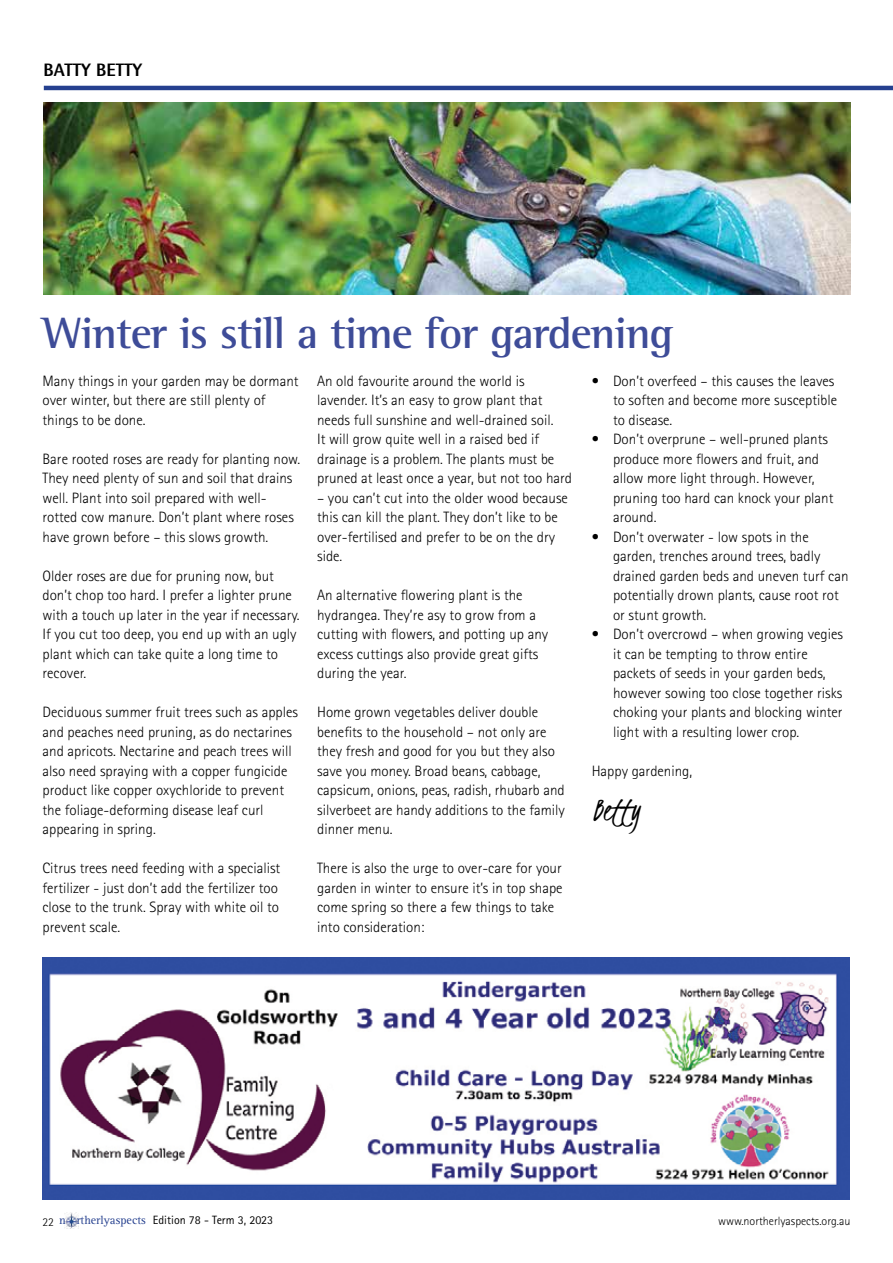
<style>
.page{position:relative;width:893px;height:1263px;background:#fff}
.page>*{position:absolute;margin:0;border:0;box-sizing:border-box;transform-origin:0 0}
.t1{font:700 45px "Rotis Semi Serif Std";letter-spacing:-.025em;color:#3e4c98}
.t2{font:36px "Kristi";color:#000}
.t3{font:800 18px "Rotis Semi Sans Std";color:#000}
.t4{font:300 15px/19.5px "Rotis Sans Serif Std";color:#000}
.t5{font:12px "Rotis Sans Serif Std";color:#000}
.t6{font:300 12px "Rotis Sans Serif Std";color:#000}
.s1{font-family:"Rotis Semi Sans Std";font-weight:300}
.s2{font-family:"Rotis Serif Std";color:#25408f}
</style>
<div class="page">
<img style="left:65px;top:1213px;width:13px;height:15px">
<hr style="left:44px;top:86px;width:849px;height:4px;background:#25408f">
<img style="left:43px;top:957px;width:806px;height:242px">
<img style="left:43px;top:102px;width:807px;height:193px">
<p class="t3" style="left:43px;top:59px;width:100px">BATTY BETTY</p>
<h1 class="t1" style="left:43px;top:306px;width:632px">Winter is still a time for gardening</h1>
<p class="t4" style="left:43px;top:371px;width:258px">Many things in your garden may be dormant over winter, but there are still plenty of things to be done.</p>
<p class="t4" style="left:43px;top:449px;width:259px">Bare rooted roses are ready for planting now.<br>They need plenty of sun and soil that drains well. Plant into soil prepared with well&shy;rotted cow manure. Don’t plant where roses have grown before – this slows growth.</p>
<p class="t4" style="left:43px;top:566px;width:259px">Older roses are due for pruning now, but don’t chop too hard. I prefer a lighter prune with a touch up later in the year if necessary.<br>If you cut too deep, you end up with an ugly plant which can take quite a long time to recover.</p>
<p class="t4" style="left:43px;top:702px;width:257px">Deciduous summer fruit trees such as apples and peaches need pruning, as do nectarines and apricots. Nectarine and peach trees will also need spraying with a copper fungicide product like copper oxychloride to prevent the foliage-deforming disease leaf curl appearing in spring.</p>
<p class="t4" style="left:43px;top:858px;width:239px">Citrus trees need feeding with a specialist fertilizer - just don’t add the fertilizer too close to the trunk. Spray with white oil to prevent scale.</p>
<p class="t4" style="left:317px;top:371px;width:256px">An old favourite around the world is lavender. It’s an easy to grow plant that needs full sunshine and well-drained soil.<br>It will grow quite well in a raised bed if drainage is a problem. The plants must be pruned at least once a year, but not too hard</p>
<p class="t4" style="left:317px;top:488px;width:252px">– you can’t cut into the older wood because this can kill the plant. They don’t like to be over-fertilised and prefer to be on the dry side.</p>
<p class="t4" style="left:317px;top:585px;width:233px">An alternative flowering plant is the hydrangea. They’re asy to grow from a cutting with flowers, and potting up any excess cuttings also provide great gifts during the year.</p>
<p class="t4" style="left:317px;top:702px;width:249px">Home grown vegetables deliver double benefits to the household – not only are they fresh and good for you but they also save you money. Broad beans, cabbage, capsicum, onions, peas, radish, rhubarb and silverbeet are handy additions to the family dinner menu.</p>
<p class="t4" style="left:317px;top:858px;width:247px">There is also the urge to over-care for your garden in winter to ensure it’s in top shape come spring so there a few things to take into consideration:</p>
<p class="t4" style="left:613px;top:371px;width:226px;text-indent:-21px">• Don’t overfeed – this causes the leaves to soften and become more susceptible to disease.</p>
<p class="t4" style="left:613px;top:429px;width:222px;text-indent:-21px">• Don’t overprune – well-pruned plants produce more flowers and fruit, and allow more light through. However, pruning too hard can knock your plant around.</p>
<p class="t4" style="left:613px;top:527px;width:237px;text-indent:-21px">• Don’t overwater - low spots in the garden, trenches around trees, badly drained garden beds and uneven turf can potentially drown plants, cause root rot or stunt growth.</p>
<p class="t4" style="left:613px;top:624px;width:231px;text-indent:-21px">• Don’t overcrowd – when growing vegies it can be tempting to throw entire packets of seeds in your garden beds, however sowing too close together risks choking your plants and blocking winter light with a resulting lower crop.</p>
<p class="t4" style="left:592px;top:761px;width:102px">Happy gardening,</p>
<h2 class="t2" style="left:593px;top:786px;width:51px">Betty</h2>
<p class="t5" style="left:43px;top:1213px;width:232px"><span class="s1">22</span> <span class="s2">n rtherlyaspects</span> Edition 78 - Term 3, 2023</p>
<p class="t6" style="left:718px;top:1213px;width:134px">www.northerlyaspects.org.au</p>
</div>
